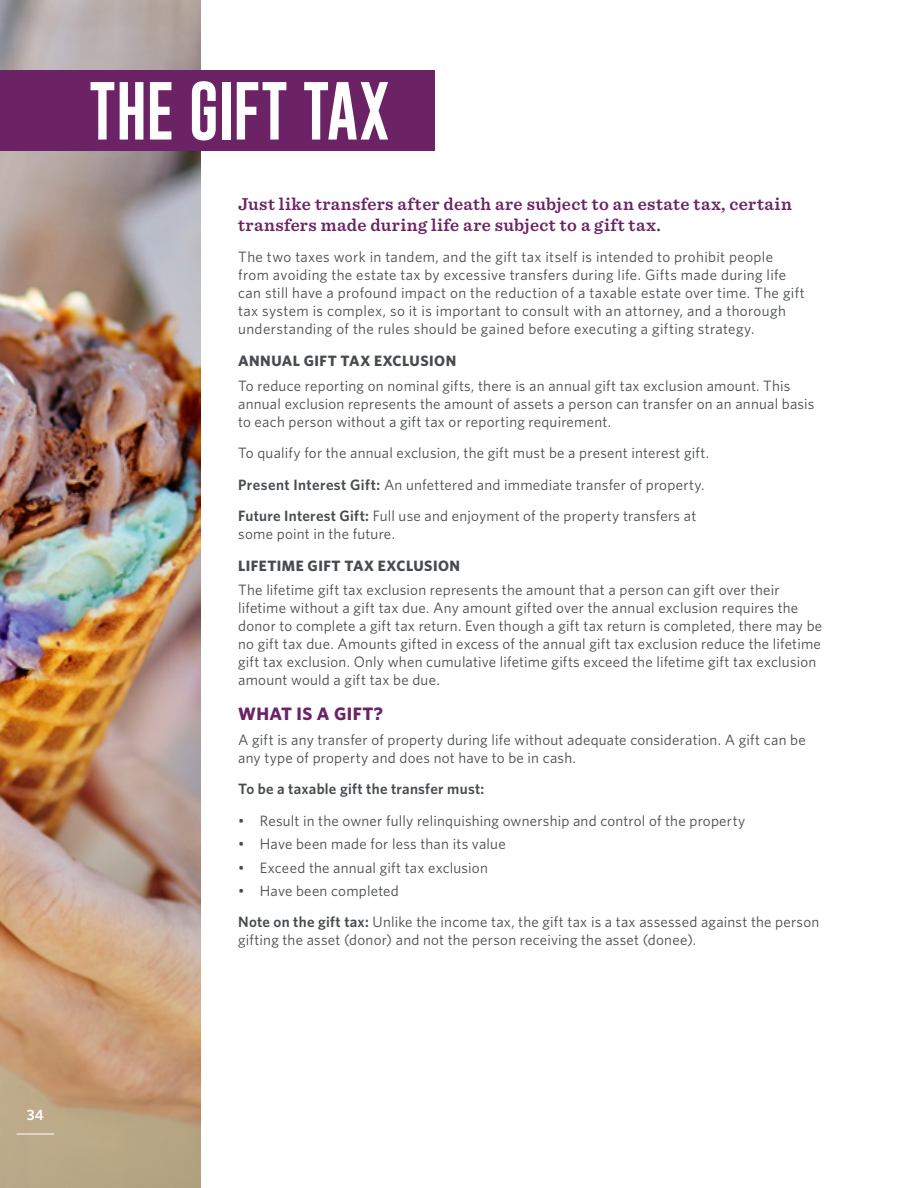
<style>
.page{position:relative;width:918px;height:1188px;background:#fff}
.page>*{position:absolute;margin:0;border:0;box-sizing:border-box;transform-origin:0 0}
.t1{font:60px "Gobold";letter-spacing:-.015em;color:#fff}
.t2{font:600 18px/21px "Sentinel";letter-spacing:.025em;color:#6c2365}
.t3{font:700 18px "Whitney";letter-spacing:.025em;color:#6c2365}
.t4{font:15px/18px "Whitney";letter-spacing:.015em;color:#474b4f}
.t5{font:700 15px "Whitney";letter-spacing:.03em;color:#474b4f}
.t6{font:600 15px "Whitney";letter-spacing:.015em;color:#474b4f}
.t7{font:600 15px "Whitney";color:#fff}
.s1{font-weight:600}
</style>
<div class="page">
<img style="left:0;top:0;width:200px;height:1188px">
<hr style="left:17px;top:1134px;width:37px;height:1px;background:#fff">
<div style="left:0;top:70px;width:434px;height:81px;background:#6c2365"></div>
<h1 class="t1" style="left:89px;top:72px;width:302px">THE GIFT TAX</h1>
<p class="t2" style="left:238px;top:193px;width:555px">Just like transfers after death are subject to an estate tax, certain transfers made during life are subject to a gift tax.</p>
<p class="t4" style="left:238px;top:248px;width:568px">The two taxes work in tandem, and the gift tax itself is intended to prohibit people from avoiding the estate tax by excessive transfers during life. Gifts made during life can still have a profound impact on the reduction of a taxable estate over time. The gift tax system is complex, so it is important to consult with an attorney, and a thorough understanding of the rules should be gained before executing a gifting strategy.</p>
<p class="t5" style="left:238px;top:351px;width:220px">ANNUAL GIFT TAX EXCLUSION</p>
<p class="t4" style="left:238px;top:376px;width:578px">To reduce reporting on nominal gifts, there is an annual gift tax exclusion amount. This annual exclusion represents the amount of assets a person can transfer on an annual basis to each person without a gift tax or reporting requirement.</p>
<p class="t4" style="left:238px;top:437px;width:472px;line-height:31.5px">To qualify for the annual exclusion, the gift must be a present interest gift.<br><span class="s1">Present Interest Gift:</span> An unfettered and immediate transfer of property.<br><span class="s1">Future Interest Gift:</span> Full use and enjoyment of the property transfers at</p>
<p class="t4" style="left:238px;top:525px;width:158px">some point in the future.</p>
<p class="t5" style="left:238px;top:555px;width:223px">LIFETIME GIFT TAX EXCLUSION</p>
<p class="t4" style="left:238px;top:581px;width:586px">The lifetime gift tax exclusion represents the amount that a person can gift over their lifetime without a gift tax due. Any amount gifted over the annual exclusion requires the donor to complete a gift tax return. Even though a gift tax return is completed, there may be no gift tax due. Amounts gifted in excess of the annual gift tax exclusion reduce the lifetime gift tax exclusion. Only when cumulative lifetime gifts exceed the lifetime gift tax exclusion amount would a gift tax be due.</p>
<p class="t3" style="left:238px;top:702px;width:146px">WHAT IS A GIFT?</p>
<p class="t4" style="left:238px;top:730px;width:569px">A gift is any transfer of property during life without adequate consideration. A gift can be any type of property and does not have to be in cash.</p>
<p class="t6" style="left:238px;top:779px;width:248px">To be a taxable gift the transfer must:</p>
<p class="t4" style="left:238px;top:811px;width:509px">• Result in the owner fully relinquishing ownership and control of the property</p>
<p class="t4" style="left:238px;top:835px;width:269px">• Have been made for less than its value</p>
<p class="t4" style="left:238px;top:858px;width:251px">• Exceed the annual gift tax exclusion</p>
<p class="t4" style="left:238px;top:875px;width:583px;line-height:31.5px">• Have been completed<br><span class="s1">Note on the gift tax:</span> Unlike the income tax, the gift tax is a tax assessed against the person</p>
<p class="t4" style="left:238px;top:931px;width:459px">gifting the asset (donor) and not the person receiving the asset (donee).</p>
<p class="t7" style="left:27px;top:1105px;width:19px">34</p>
</div>
